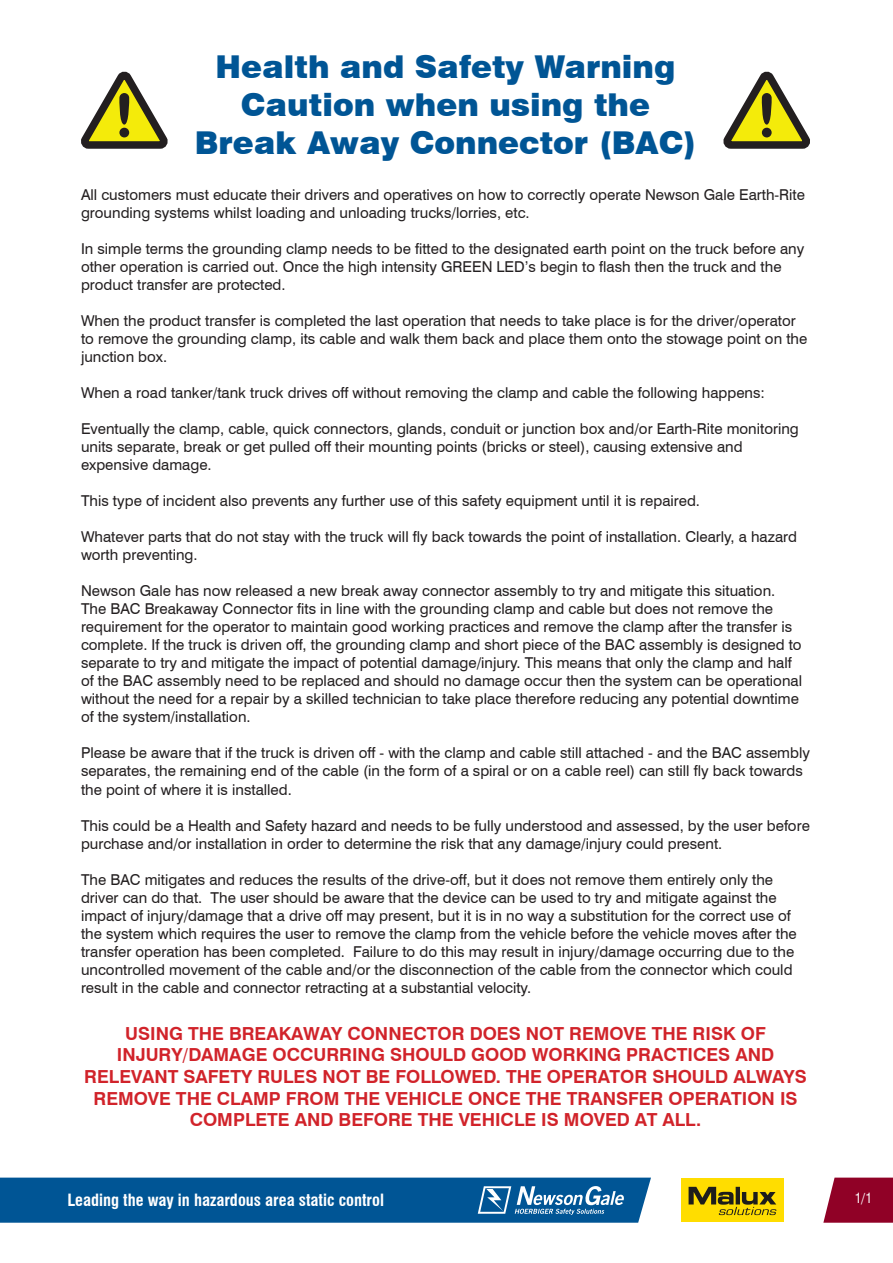
<style>
.page{position:relative;width:893px;height:1263px;background:#fff}
.page>*{position:absolute;margin:0;border:0;box-sizing:border-box;transform-origin:0 0}
.t1{font:900 31.5px "Swiss 721 BT";color:#005595}
.t2{font:700 18px/21.6px "Swiss 721 BT";color:#d1232a;text-align:center}
.t3{font:700 condensed 16.5px "Swiss 721 BT";color:#fff}
.t4{font:15px/18px "Swiss 721 BT";color:#231f20}
.t5{font:condensed 13.5px "Swiss 721 BT";color:#fff}
</style>
<div class="page">
<svg style="left:823px;top:1177px;width:70px;height:46px;background:#9b1b3c"></svg>
<svg style="left:0;top:1177px;width:651px;height:46px;background:#11609c"></svg>
<svg style="left:81px;top:71px;width:87px;height:78px"></svg>
<div style="left:119px;top:128px;width:10px;height:9px;background:#231f20;border-radius:50%"></div>
<div style="left:119px;top:93px;width:10px;height:32px;background:#231f20;border-radius:5px"></div>
<svg style="left:723px;top:71px;width:87px;height:78px"></svg>
<div style="left:762px;top:128px;width:10px;height:9px;background:#231f20;border-radius:50%"></div>
<svg style="left:761px;top:93px;width:11px;height:32px"></svg>
<img style="left:682px;top:1178px;width:101px;height:43px">
<p class="t1" style="left:216px;top:48px;width:461px">Health and Safety Warning</p>
<p class="t1" style="left:241px;top:85px;width:410px">Caution when using the</p>
<p class="t1" style="left:195px;top:123px;width:503px">Break Away Connector (BAC)</p>
<p class="t4" style="left:81px;top:186px;width:725px">All customers must educate their drivers and operatives on how to correctly operate Newson Gale Earth-Rite grounding systems whilst loading and unloading trucks/lorries, etc.</p>
<p class="t4" style="left:81px;top:240px;width:725px">In simple terms the grounding clamp needs to be fitted to the designated earth point on the truck before any other operation is carried out. Once the high intensity GREEN LED’s begin to flash then the truck and the product transfer are protected.</p>
<p class="t4" style="left:81px;top:312px;width:728px">When the product transfer is completed the last operation that needs to take place is for the driver/operator to remove the grounding clamp, its cable and walk them back and place them onto the stowage point on the junction box.</p>
<p class="t4" style="left:81px;top:384px;width:685px">When a road tanker/tank truck drives off without removing the clamp and cable the following happens:</p>
<p class="t4" style="left:81px;top:420px;width:719px">Eventually the clamp, cable, quick connectors, glands, conduit or junction box and/or Earth-Rite monitoring units separate, break or get pulled off their mounting points (bricks or steel), causing extensive and expensive damage.</p>
<p class="t4" style="left:81px;top:492px;width:621px">This type of incident also prevents any further use of this safety equipment until it is repaired.</p>
<p class="t4" style="left:81px;top:528px;width:717px">Whatever parts that do not stay with the truck will fly back towards the point of installation. Clearly, a hazard worth preventing.</p>
<p class="t4" style="left:81px;top:582px;width:723px">Newson Gale has now released a new break away connector assembly to try and mitigate this situation.<br>The BAC Breakaway Connector fits in line with the grounding clamp and cable but does not remove the requirement for the operator to maintain good working practices and remove the clamp after the transfer is complete. If the truck is driven off, the grounding clamp and short piece of the BAC assembly is designed to separate to try and mitigate the impact of potential damage/injury. This means that only the clamp and half of the BAC assembly need to be replaced and should no damage occur then the system can be operational without the need for a repair by a skilled technician to take place therefore reducing any potential downtime of the system/installation.</p>
<p class="t4" style="left:81px;top:744px;width:730px">Please be aware that if the truck is driven off - with the clamp and cable still attached - and the BAC assembly separates, the remaining end of the cable (in the form of a spiral or on a cable reel) can still fly back towards the point of where it is installed.</p>
<p class="t4" style="left:81px;top:816px;width:730px">This could be a Health and Safety hazard and needs to be fully understood and assessed, by the user before purchase and/or installation in order to determine the risk that any damage/injury could present.</p>
<p class="t4" style="left:81px;top:870px;width:717px">The BAC mitigates and reduces the results of the drive-off, but it does not remove them entirely only the driver can do that. The user should be aware that the device can be used to try and mitigate against the impact of injury/damage that a drive off may present, but it is in no way a substitution for the correct use of the system which requires the user to remove the clamp from the vehicle before the vehicle moves after the transfer operation has been completed. Failure to do this may result in injury/damage occurring due to the uncontrolled movement of the cable and/or the disconnection of the cable from the connector which could result in the cable and connector retracting at a substantial velocity.</p>
<p class="t2" style="left:125px;top:1022px;width:642px">USING THE BREAKAWAY CONNECTOR DOES NOT REMOVE THE RISK OF</p>
<p class="t2" style="left:84px;top:1044px;width:724px">INJURY/DAMAGE OCCURRING SHOULD GOOD WORKING PRACTICES AND RELEVANT SAFETY RULES NOT BE FOLLOWED. THE OPERATOR SHOULD ALWAYS REMOVE THE CLAMP FROM THE VEHICLE ONCE THE TRANSFER OPERATION IS COMPLETE AND BEFORE THE VEHICLE IS MOVED AT ALL.</p>
<p class="t3" style="left:67px;top:1190px;width:318px">Leading the way in hazardous area static control</p>
<p class="t5" style="left:855px;top:1190px;width:19px">1/1</p>
</div>
